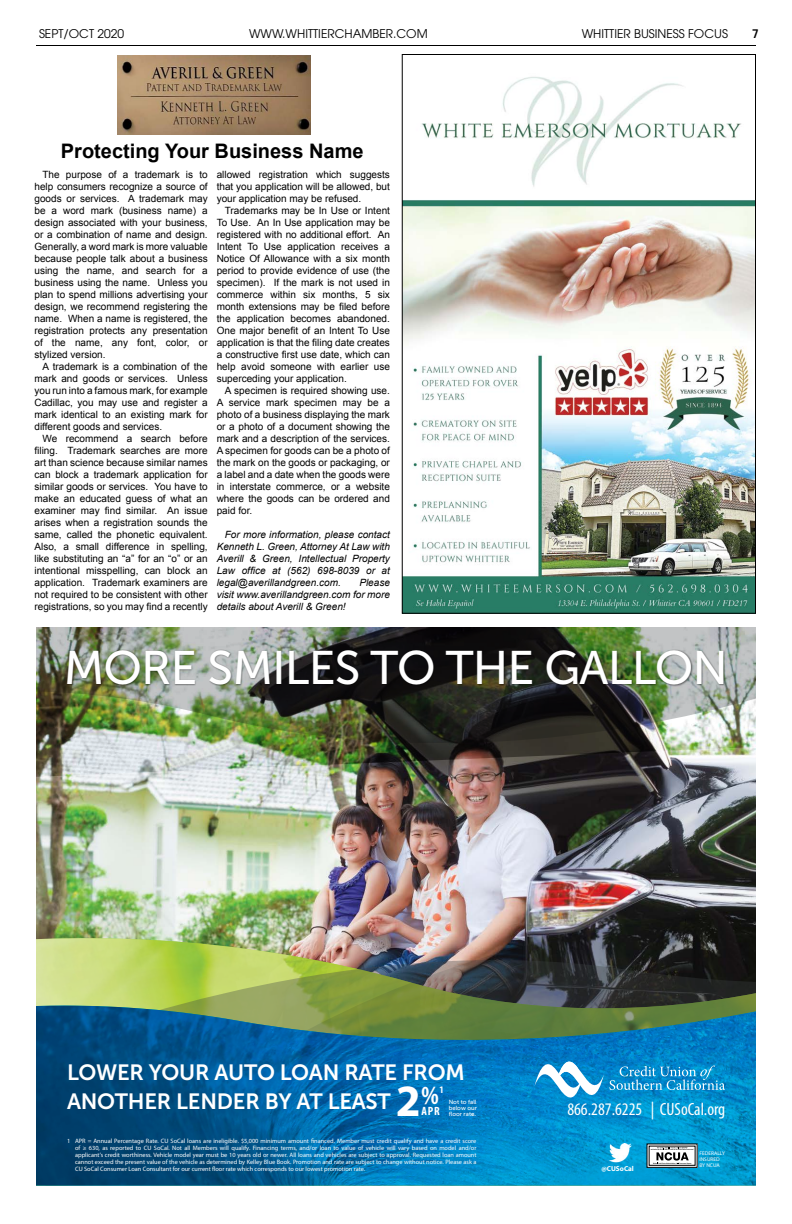
<style>
.page{position:relative;width:792px;height:1224px;background:#fff}
.page>*{position:absolute;margin:0;border:0;box-sizing:border-box;transform-origin:0 0}
.t1{font:47px "Museo Sans 500";letter-spacing:-.02em;color:#fff}
.t2{font:700 45px "Myriad Pro";color:#fff}
.t3{font:700 condensed 26.2px "Myriad Pro";color:#fff}
.t4{font:22px/28.8px "Museo Sans 700";letter-spacing:-.01em;color:#fff}
.t5{font:700 20px "Arial";color:#000}
.t6{font:condensed 17.7px "Myriad Pro";color:#fff}
.t7{font:12px "Avant Garde";color:#000}
.t8{font:600 condensed 12px "Avant Garde";color:#000}
.t9{font:10px/12px "Arial";color:#000;text-align:justify}
.t10{font:italic 10px/12px "Arial";color:#000;text-align:justify}
.t11{font:700 condensed 10px "Myriad Pro";color:#fff}
.t12{font:700 7.2px "Myriad Pro";color:#fff}
.t13{font:6.3px/7px "Myriad Pro";color:#fff;text-align:justify}
.t14{font:6px/6px "Museo Sans 500";color:#fff}
.t15{font:5.3px/6.4px "Myriad Pro";color:#fff}
.s1{font-family:"Myriad Pro";font-weight:700;font-stretch:condensed;font-size:12px}
.s2{font-family:"Museo Sans 700"}
</style>
<div class="page">
<hr style="left:36px;top:45px;width:720px;height:1px;background:#000">
<img style="left:36px;top:769px;width:720px;height:95px">
<img style="left:36px;top:864px;width:720px;height:47px">
<img style="left:36px;top:911px;width:720px;height:26px">
<svg style="left:36px;top:937px;width:720px;height:249px;background:#2d7487"></svg>
<img style="left:36px;top:1006px;width:720px;height:49px">
<img style="left:36px;top:628px;width:720px;height:141px">
<div style="left:67px;top:649px;width:659px;height:38px;background:#000;opacity:.5"></div>
<svg style="left:535px;top:1055px;width:190px;height:48px;background:#2799d2"></svg>
<img style="left:607px;top:1143px;width:26px;height:19px">
<div style="left:647px;top:1144px;width:50px;height:24px;border:1px solid #000"></div>
<div style="left:649px;top:1146px;width:46px;height:20px;border:1px solid #000"></div>
<svg style="left:651px;top:1147px;width:43px;height:18px"></svg>
<img style="left:117px;top:56px;width:193px;height:79px">
<img style="left:404px;top:77px;width:350px;height:535px">
<p class="t7" style="left:39px;top:27px;width:87px">SEPT/OCT 2020</p>
<p class="t7" style="left:249px;top:27px;width:180px">WWW.WHITTIERCHAMBER.COM</p>
<p class="t7" style="left:582px;top:27px;width:148px">WHITTIER BUSINESS FOCUS</p>
<p class="t8" style="left:752px;top:26px;width:8px">7</p>
<h3 class="t5" style="left:61px;top:137px;width:304px">Protecting Your Business Name</h3>
<p class="t9" style="left:217px;top:169px;width:175px">allowed registration which suggests that you application will be allowed, but your application may be refused.</p>
<p class="t9" style="left:217px;top:205px;width:175px;text-indent:8px">Trademarks may be In Use or Intent To Use. An In Use application may be registered with no additional effort. An Intent To Use application receives a Notice Of Allowance with a six month period to provide evidence of use (the specimen). If the mark is not used in commerce within six months, 5 six month extensions may be filed before the application becomes abandoned.<br>One major benefit of an Intent To Use application is that the filing date creates a constructive first use date, which can help avoid someone with earlier use superceding your application.</p>
<p class="t9" style="left:217px;top:385px;width:175px;text-indent:8px">A specimen is required showing use.<br>A service mark specimen may be a photo of a business displaying the mark or a photo of a document showing the mark and a description of the services.<br>A specimen for goods can be a photo of the mark on the goods or packaging, or a label and a date when the goods were in interstate commerce, or a website where the goods can be ordered and paid for.</p>
<p class="t10" style="left:217px;top:529px;width:175px;text-indent:8px">For more information, please contact Kenneth L. Green, Attorney At Law with Averill &amp; Green, Intellectual Property Law office at (562) 698-8039 or at legal@averillandgreen.com.</p>
<p class="t9" style="left:34px;top:169px;width:175px;text-indent:8px">The purpose of a trademark is to help consumers recognize a source of goods or services. A trademark may be a word mark (business name) a design associated with your business, or a combination of name and design.<br>Generally, a word mark is more valuable because people talk about a business using the name, and search for a business using the name. Unless you plan to spend millions advertising your design, we recommend registering the name. When a name is registered, the registration protects any presentation of the name, any font, color, or stylized version.</p>
<p class="t9" style="left:35px;top:361px;width:175px;text-indent:8px">A trademark is a combination of the mark and goods or services. Unless you run into a famous mark, for example Cadillac, you may use and register a mark identical to an existing mark for different goods and services.</p>
<p class="t9" style="left:35px;top:433px;width:175px;text-indent:8px">We recommend a search before filing. Trademark searches are more art than science because similar names can block a trademark application for similar goods or services. You have to make an educated guess of what an examiner may find similar. An issue arises when a registration sounds the same, called the phonetic equivalent.<br>Also, a small difference in spelling, like substituting an “a” for an “o” or an intentional misspelling, can block an application. Trademark examiners are not required to be consistent with other registrations, so you may find a recently</p>
<p class="t10" style="left:217px;top:577px;width:175px;text-indent:143px">Please visit www.averillandgreen.com for more details about Averill &amp; Green!</p>
<h1 class="t1" style="left:64px;top:642px;width:666px">MORE SMILES TO THE GALLON</h1>
<h3 class="t4" style="left:67px;top:1058px;width:399px">LOWER YOUR AUTO LOAN RATE FROM<br>ANOTHER LENDER BY AT LEAST</h3>
<h2 class="t2" style="left:396px;top:1071px;width:26px">2</h2>
<h3 class="t3" style="left:422px;top:1079px;width:19px">%</h3>
<p class="t11" style="left:439px;top:1084px;width:6px">1</p>
<p class="t14" style="left:449px;top:1099px;width:30px">Not to fall below our</p>
<p class="t14" style="left:421px;top:1111px;width:56px"><span class="s1">APR</span> floor rat<span class="s2">e.</span></p>
<p class="t13" style="left:75px;top:1138px;width:403px;text-indent:-8px">1 APR = Annual Percentage Rate. CU SoCal loans are ineligible. $5,000 minimum amount financed. Member must credit qualify and have a credit score of ≥ 630, as reported to CU SoCal. Not all Members will qualify. Financing terms, and/or loan to value of vehicle will vary based on model and/or applicant’s credit worthiness. Vehicle model year must be 10 years old or newer. All loans and vehicles are subject to approval. Requested loan amount cannot exceed the present value of the vehicle as determined by Kelley Blue Book. Promotion and rate are subject to change without notice. Please ask a CU SoCal Consumer Loan Consultant for our current floor rate which corresponds to our lowest promotion rate.</p>
<h3 class="t6" style="left:567px;top:1099px;width:159px">866.287.6225 | CUSoCal.org</h3>
<p class="t12" style="left:601px;top:1164px;width:34px">@CUSoCal</p>
<p class="t15" style="left:699px;top:1150px;width:27px">FEDERALLY<br>INSURED<br>BY NCUA</p>
</div>
